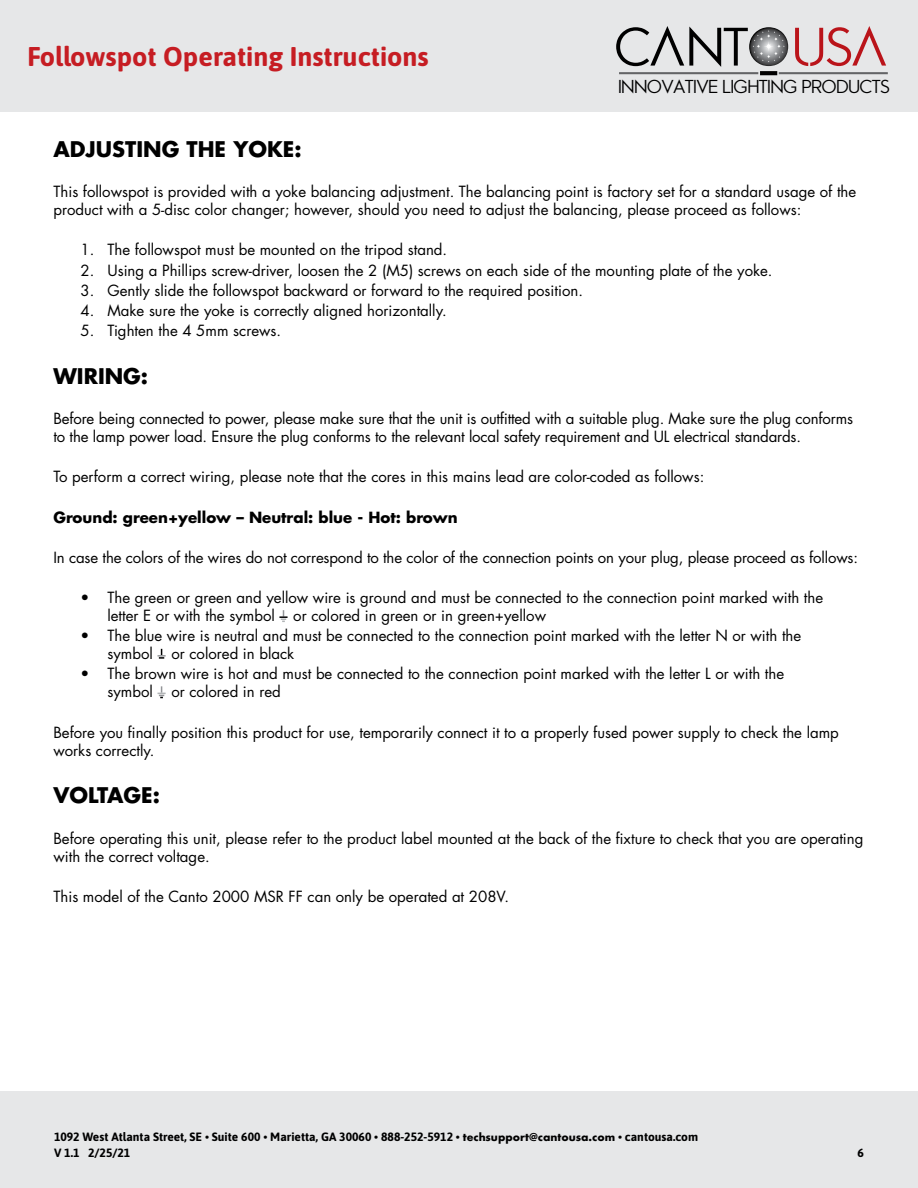
<style>
.page{position:relative;width:918px;height:1188px;background:#fff}
.page>*{position:absolute;margin:0;border:0;box-sizing:border-box;transform-origin:0 0}
.t1{font:700 27px "Asap";color:#c61d23}
.t2{font:700 21px "Futura";color:#000}
.t3{font:18px "Pasajero";color:#000}
.t4{font:15px/18px "Futura";color:#000}
.t5{font:700 15px "Futura";color:#000}
.t6{font:700 12px "Asap";color:#000}
.s1{font-family:"Futura PT"}
</style>
<div class="page">
<div style="left:0;top:0;width:918px;height:112px;background:#e6e7e8"></div>
<div style="left:0;top:1091px;width:918px;height:97px;background:#e6e7e8"></div>
<svg style="left:795px;top:26px;width:91px;height:40px"></svg>
<svg style="left:616px;top:26px;width:172px;height:41px"></svg>
<hr style="left:619px;top:72px;width:139px;height:2px;background:#636466">
<hr style="left:779px;top:72px;width:109px;height:2px;background:#636466">
<svg style="left:760px;top:71px;width:17px;height:4px"></svg>
<svg style="left:279px;top:610px;width:9px;height:12px"></svg>
<svg style="left:158px;top:649px;width:8px;height:10px"></svg>
<svg style="left:158px;top:686px;width:8px;height:12px"></svg>
<h1 class="t1" style="left:27px;top:37px;width:403px">Followspot Operating Instructions</h1>
<p class="t3" style="left:618px;top:76px;width:273px">INNOVATIVE LIGHTING PRODUCTS</p>
<h2 class="t2" style="left:53px;top:135px;width:250px">ADJUSTING THE YOKE:</h2>
<p class="t4" style="left:53px;top:183px;width:804px">This followspot is provided with a yoke balancing adjustment. The balancing point is factory set for a standard usage of the product with a 5-disc color changer; however, should you need to adjust the balancing, please proceed as follows:</p>
<p class="t4" style="left:80px;top:241px;width:368px">1. The followspot must be mounted on the tripod stand.</p>
<p class="t4" style="left:80px;top:261px;width:694px">2. Using a Phillips screw-driver, loosen the 2 (M5) screws on each side of the mounting plate of the yoke.</p>
<p class="t4" style="left:80px;top:281px;width:504px">3. Gently slide the followspot backward or forward to the required position.</p>
<p class="t4" style="left:80px;top:302px;width:368px">4. Make sure the yoke is correctly aligned horizontally.</p>
<p class="t4" style="left:80px;top:322px;width:202px">5. Tighten the 4 5mm screws.</p>
<h2 class="t2" style="left:53px;top:362px;width:96px">WIRING:</h2>
<p class="t4" style="left:53px;top:410px;width:801px">Before being connected to power, please make sure that the unit is outfitted with a suitable plug. Make sure the plug conforms to the lamp power load. Ensure the plug conforms to the relevant local safety requirement and UL electrical standards.</p>
<p class="t4" style="left:53px;top:468px;width:652px">To perform a correct wiring, please note that the cores in this mains lead are color-coded as follows:</p>
<p class="t5" style="left:53px;top:507px;width:406px">Ground: green+yellow – Neutral: blue - Hot: brown</p>
<p class="t4" style="left:53px;top:548px;width:806px">In case the colors of the wires do not correspond to the color of the connection points on your plug, please proceed as follows:</p>
<p class="t4" style="left:107px;top:589px;width:717px;text-indent:-27px">• The green or green and yellow wire is ground and must be connected to the connection point marked with the letter E or with the symbol or colored in green or in green+yellow</p>
<p class="t4" style="left:107px;top:627px;width:695px;text-indent:-27px">• The blue wire is neutral and must be connected to the connection point marked with the letter N or with the symbol or colored in black</p>
<p class="t4" style="left:107px;top:665px;width:678px;text-indent:-27px">• The brown wire is hot and must be connected to the connection point marked with the letter L or with the symbol or colored in red</p>
<p class="t4" style="left:53px;top:723px;width:787px">Before you finally position this product for use, temporarily connect it to a properly fused power supply to check the lamp works correctly.</p>
<h2 class="t2" style="left:53px;top:781px;width:108px">VOLTAGE:</h2>
<p class="t4" style="left:53px;top:829px;width:812px">Before operating this unit, please refer to the product label mounted at the back of the fixture to check that you are operating with the correct voltage.</p>
<p class="t4" style="left:53px;top:888px;width:457px">This model of the Canto 2000 MSR FF can only be operated at 208V.</p>
<p class="t6" style="left:54px;top:1129px;width:646px">1092 West Atlanta Street, SE • Suite 600 • Marietta, GA 30060 • 888-252-5912 • <span class="s1">techsupport@cantousa.com</span> • cantousa.com</p>
<p class="t6" style="left:54px;top:1145px;width:78px">V 1.1 2/25/21</p>
<p class="t6" style="left:858px;top:1145px;width:8px">6</p>
</div>
